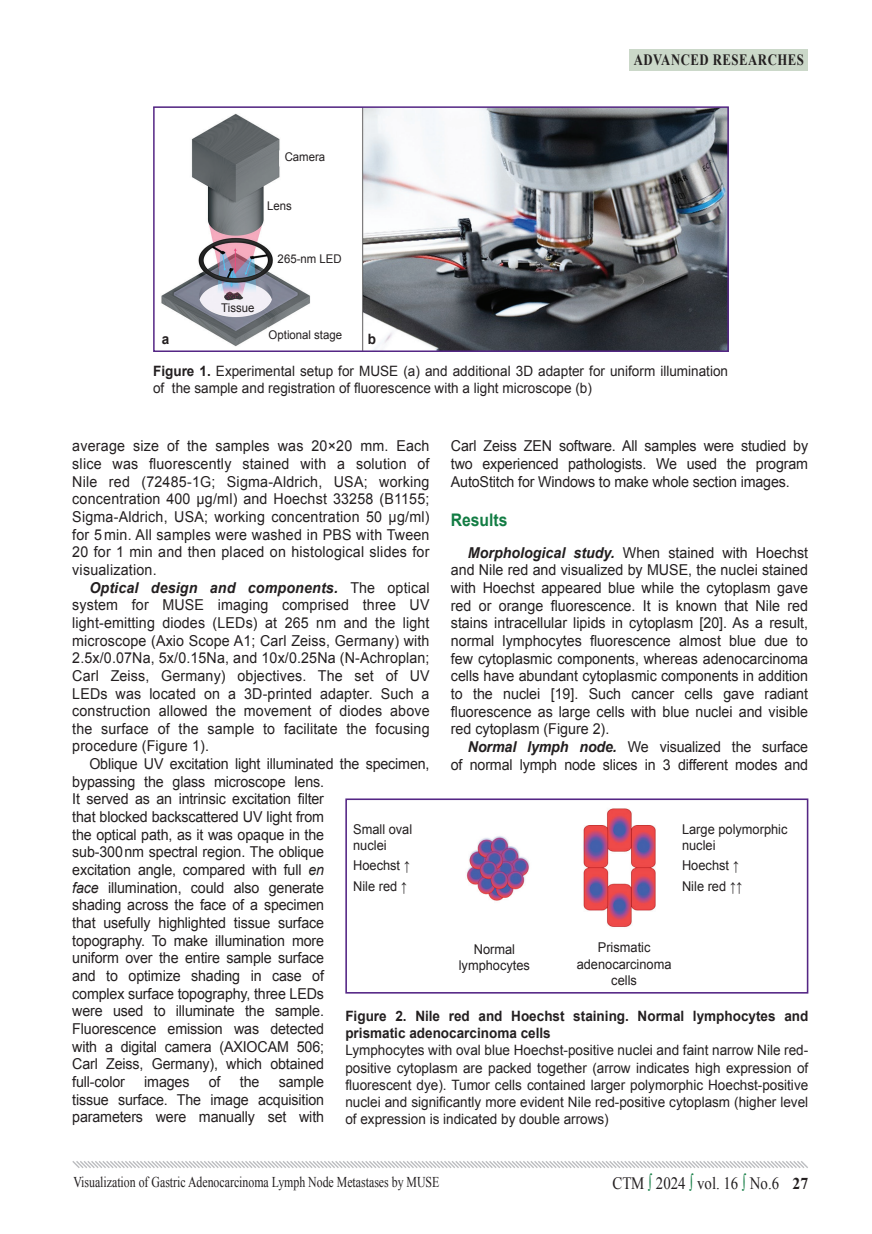
<style>
.page{position:relative;width:872px;height:1234px;background:#fff}
.page>*{position:absolute;margin:0;border:0;box-sizing:border-box;transform-origin:0 0}
.t1{font:17.4px "Times New Roman";color:#231f20;scale:.86 1}
.t2{font:700 17.4px "Arial";color:#127c43;scale:.9 1}
.t3{font:700 15.75px "Times New Roman";letter-spacing:.04em;color:#231f20;scale:.81 1}
.t4{font:15px/17.7px "Arial";letter-spacing:-.01em;color:#231f20;text-align:justify;scale:.95 1}
.t5{font:15px "Times New Roman";color:#231f20;scale:.79 1}
.t6{font:14.25px/17.1px "Arial";color:#231f20;text-align:justify;scale:.95 1}
.t7{font:700 14.25px/17.1px "Arial";color:#231f20;scale:.95 1}
.t8{font:13.5px/16.2px "Arial";color:#231f20;scale:.95 1}
.t9{font:12px "Arial";color:#231f20;scale:.95 1}
.s1{font-weight:700}
.s2{font-weight:700;font-style:italic}
.s3{font-style:italic}
.s4{color:#127c43}
.s5{font-weight:700;font-size:16.5px}
</style>
<div class="page">
<svg style="left:72px;top:1161px;width:736px;height:7px"></svg>
<div style="left:629px;top:49px;width:179px;height:22px;background:#cbd8c9"></div>
<img style="left:466px;top:808px;width:190px;height:119px">
<div style="left:345px;top:798px;width:463px;height:195px;border:2px solid #542685"></div>
<img style="left:161px;top:109px;width:565px;height:240px">
<div style="left:153px;top:106px;width:576px;height:246px;border:2px solid #542685"></div>
<p class="t9" style="left:285px;top:148px;width:44px">Camera</p>
<p class="t9" style="left:267px;top:198px;width:28px">Lens</p>
<p class="t9" style="left:221px;top:300px;width:36px">Tissue</p>
<p class="t9" style="left:278px;top:251px;width:69px">265-nm LED</p>
<p class="t9" style="left:269px;top:326px;width:79px">Optional stage</p>
<p class="t7" style="left:162px;top:330px;width:9px">а</p>
<p class="t7" style="left:368px;top:330px;width:10px">b</p>
<p class="t3" style="left:634px;top:49px;width:212px">ADVANCED RESEARCHES</p>
<p class="t6" style="left:153px;top:362px;width:606px"><span class="s1">Figure 1.</span> Experimental setup for MUSE (a) and additional 3D adapter for uniform illumination of the sample and registration of fluorescence with a light microscope (b)</p>
<p class="t4" style="left:451px;top:437px;width:377px">Carl Zeiss ZEN software. All samples were studied by two experienced pathologists. We used the program AutoStitch for Windows to make whole section images.</p>
<p class="t2" style="left:451px;top:508px;width:64px">Results</p>
<p class="t4" style="left:451px;top:543px;width:377px;text-indent:17px"><span class="s2">Morphological study.</span> When stained with Hoechst and Nile red and visualized by MUSE, the nuclei stained with Hoechst appeared blue while the cytoplasm gave red or orange fluorescence. It is known that Nile red stains intracellular lipids in cytoplasm [20]. As a result, normal lymphocytes fluorescence almost blue due to few cytoplasmic components, whereas adenocarcinoma cells have abundant cytoplasmic components in addition to the nuclei [19]. Such cancer cells gave radiant fluorescence as large cells with blue nuclei and visible red cytoplasm (Figure 2).</p>
<p class="t4" style="left:451px;top:737px;width:377px;text-align:right"><span class="s2">Normal lymph node.</span> We visualized the surface<br>of normal lymph node slices in 3 different modes and</p>
<p class="t4" style="left:72px;top:437px;width:377px">average size of the samples was 20×20 mm. Each slice was fluorescently stained with a solution of Nile red (72485-1G; Sigma-Aldrich, USA; working concentration 400 µg/ml) and Hoechst 33258 (B1155; Sigma-Aldrich, USA; working concentration 50 µg/ml) for 5 min. All samples were washed in PBS with Tween 20 for 1 min and then placed on histological slides for visualization.</p>
<p class="t4" style="left:72px;top:578px;width:377px;text-indent:17px"><span class="s2">Optical design and components.</span> The optical system for MUSE imaging comprised three UV light-emitting diodes (LEDs) at 265 nm and the light microscope (Axio Scope A1; Carl Zeiss, Germany) with 2.5x/0.07Na, 5x/0.15Na, and 10x/0.25Na (N-Achroplan; Carl Zeiss, Germany) objectives. The set of UV LEDs was located on a 3D-printed adapter. Such a construction allowed the movement of diodes above the surface of the sample to facilitate the focusing procedure (Figure 1).</p>
<p class="t4" style="left:72px;top:755px;width:377px;text-align:left;text-indent:17px">Oblique UV excitation light illuminated the specimen, bypassing the glass microscope lens.<br>It served as an intrinsic excitation filter<br>that blocked backscattered UV light from<br>the optical path, as it was opaque in the<br>sub-300nm spectral region. The oblique<br>excitation angle, compared with full <span class="s3">en<br>face</span> illumination, could also generate<br>shading across the face of a specimen<br>that usefully highlighted tissue surface<br>topography. To make illumination more<br>uniform over the entire sample surface<br>and to optimize shading in case of<br>complex surface topography, three LEDs<br>were used to illuminate the sample.<br>Fluorescence emission was detected<br>with a digital camera (AXIOCAM 506;<br>Carl Zeiss, Germany), which obtained<br>full-color</p>
<p class="t8" style="left:353px;top:821px;width:64px">Small oval nuclei</p>
<p class="t8" style="left:353px;top:854px;width:62px;line-height:20.7px">Hoechst ↑<br>Nile red ↑</p>
<p class="t8" style="left:682px;top:821px;width:113px">Large polymorphic nuclei</p>
<p class="t8" style="left:682px;top:854px;width:65px;line-height:21px">Hoechst ↑<br>Nile red ↑↑</p>
<p class="t8" style="left:459px;top:940px;width:77px;text-align:center">Normal lymphocytes</p>
<p class="t8" style="left:576px;top:939px;width:101px;text-align:center">prismatic adenocarcinoma cells</p>
<p class="t7" style="left:345px;top:1007px;width:489px">Figure 2. Nile red and Hoechst staining. Normal lymphocytes and prismatic adenocarcinoma cells</p>
<p class="t6" style="left:345px;top:1041px;width:489px">Lymphocytes with oval blue Hoechst-positive nuclei and faint narrow Nile red&shy;positive cytoplasm are packed together (arrow indicates high expression of fluorescent dye). Tumor cells contained larger polymorphic Hoechst-positive nuclei and significantly more evident Nile red-positive cytoplasm (higher level of expression is indicated by double arrows)</p>
<p class="t4" style="left:144px;top:1072px;width:49px">images</p>
<p class="t4" style="left:209px;top:1072px;width:14px">of</p>
<p class="t4" style="left:240px;top:1072px;width:22px">the</p>
<p class="t4" style="left:72px;top:1072px;width:266px;text-indent:206px">sample tissue surface. The image acquisition parameters were manually set with</p>
<p class="t5" style="left:73px;top:1171px;width:465px">Visualization of Gastric Adenocarcinoma Lymph Node Metastases by MUSE</p>
<p class="t1" style="left:612px;top:1171px;width:229px">СТМ <span class="s4">∫</span> 2024 <span class="s4">∫</span> vol. 16 <span class="s4">∫</span> No.6 <span class="s5">27</span></p>
</div>
